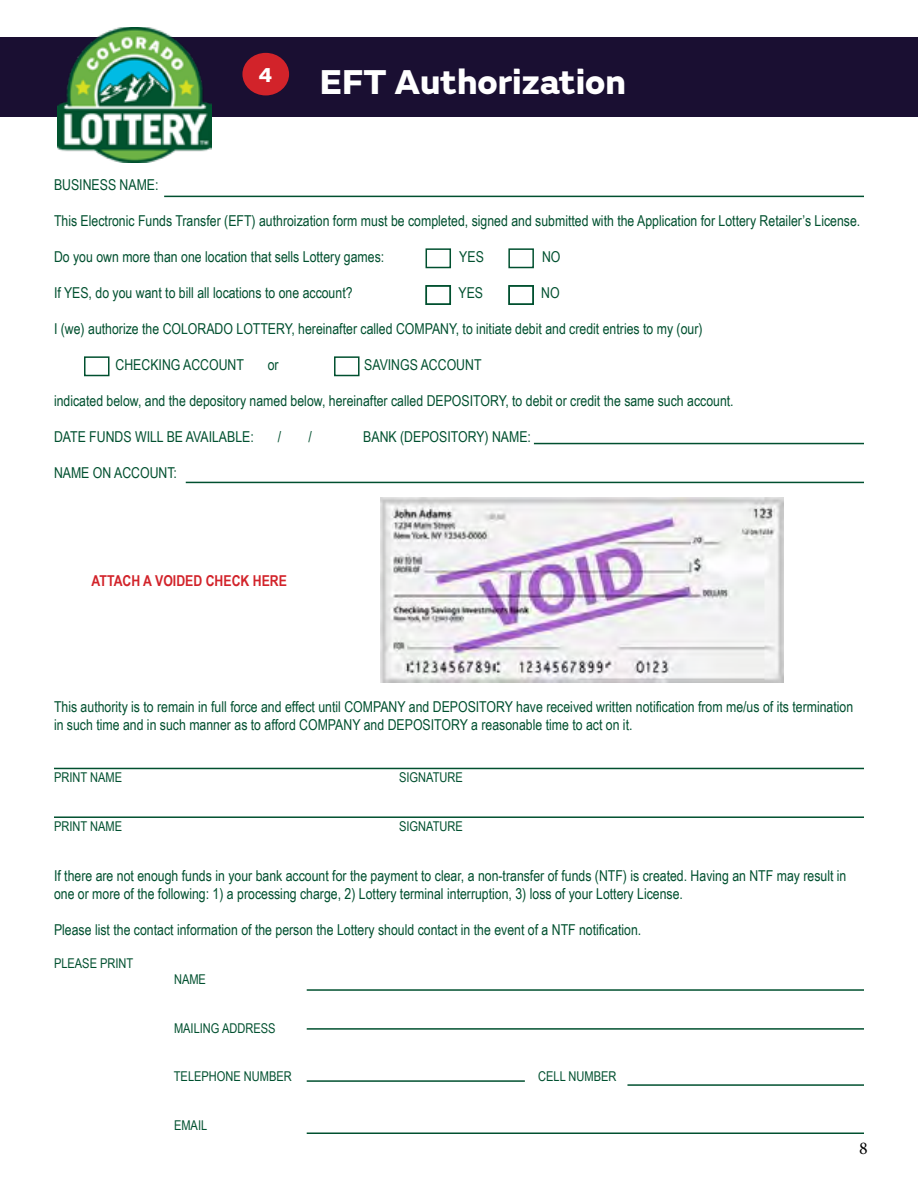
<style>
.page{position:relative;width:918px;height:1188px;background:#fff}
.page>*{position:absolute;margin:0;border:0;box-sizing:border-box;transform-origin:0 0}
.t1{font:800 36px "FS Emeric";color:#fff}
.t2{font:800 21px "FS Emeric";color:#fff}
.t3{font:18px "Minion Pro";color:#000}
.t4{font:15px/18px "Arial Narrow";color:#00502f}
.t5{font:700 15px "Arial Narrow";color:#d2232a}
.t6{font:13.5px "Arial Narrow";color:#00502f}
</style>
<div class="page">
<div style="left:0;top:37px;width:918px;height:80px;background:#1a0f32"></div>
<img style="left:57px;top:27px;width:155px;height:135px">
<div style="left:242px;top:53px;width:47px;height:42px;background:#d2232a;border-radius:50%"></div>
<img style="left:380px;top:497px;width:403px;height:185px">
<hr style="left:164px;top:196px;width:700px;height:1px;background:#00502f">
<hr style="left:534px;top:443px;width:330px;height:1px;background:#00502f">
<div style="left:508px;top:248px;width:26px;height:20px;border:2px solid #00502f"></div>
<div style="left:426px;top:248px;width:25px;height:20px;border:2px solid #00502f"></div>
<div style="left:84px;top:356px;width:26px;height:20px;border:2px solid #00502f"></div>
<div style="left:334px;top:356px;width:26px;height:20px;border:2px solid #00502f"></div>
<hr style="left:186px;top:482px;width:678px;height:1px;background:#00502f">
<hr style="left:54px;top:768px;width:810px;height:1px;background:#00502f">
<hr style="left:54px;top:816px;width:810px;height:2px;background:#00502f">
<hr style="left:307px;top:1132px;width:557px;height:2px;background:#00502f">
<hr style="left:307px;top:1080px;width:218px;height:2px;background:#00502f">
<hr style="left:307px;top:1028px;width:557px;height:2px;background:#00502f">
<hr style="left:307px;top:989px;width:557px;height:2px;background:#00502f">
<hr style="left:627px;top:1084px;width:237px;height:2px;background:#00502f">
<div style="left:508px;top:285px;width:26px;height:20px;border:2px solid #00502f"></div>
<div style="left:426px;top:285px;width:25px;height:20px;border:2px solid #00502f"></div>
<h2 class="t2" style="left:259px;top:58px;width:16px">4</h2>
<h1 class="t1" style="left:320px;top:53px;width:308px">EFT Authorization</h1>
<p class="t4" style="left:54px;top:175px;width:106px">BUSINESS NAME:</p>
<p class="t4" style="left:54px;top:211px;width:808px">This Electronic Funds Transfer (EFT) authroization form must be completed, signed and submitted with the Application for Lottery Retailer’s License.</p>
<p class="t4" style="left:54px;top:247px;width:332px">Do you own more than one location that sells Lottery games:</p>
<p class="t4" style="left:459px;top:247px;width:26px">YES</p>
<p class="t4" style="left:542px;top:247px;width:20px">NO</p>
<p class="t4" style="left:54px;top:283px;width:300px">If YES, do you want to bill all locations to one account?</p>
<p class="t4" style="left:458px;top:283px;width:26px">YES</p>
<p class="t4" style="left:541px;top:283px;width:20px">NO</p>
<p class="t4" style="left:54px;top:319px;width:650px">I (we) authorize the COLORADO LOTTERY, hereinafter called COMPANY, to initiate debit and credit entries to my (our)</p>
<p class="t4" style="left:116px;top:355px;width:130px">CHECKING ACCOUNT</p>
<p class="t4" style="left:268px;top:355px;width:12px">or</p>
<p class="t4" style="left:364px;top:355px;width:119px">SAVINGS ACCOUNT</p>
<p class="t4" style="left:54px;top:391px;width:681px">indicated below, and the depository named below, hereinafter called DEPOSITORY, to debit or credit the same such account.</p>
<p class="t4" style="left:54px;top:427px;width:201px">DATE FUNDS WILL BE AVAILABLE:</p>
<p class="t4" style="left:278px;top:427px;width:5px">/</p>
<p class="t4" style="left:309px;top:427px;width:5px">/</p>
<p class="t4" style="left:363px;top:427px;width:169px">BANK (DEPOSITORY) NAME:</p>
<p class="t4" style="left:54px;top:463px;width:125px">NAME ON ACCOUNT:</p>
<p class="t5" style="left:92px;top:570px;width:197px">ATTACH A VOIDED CHECK HERE</p>
<p class="t4" style="left:54px;top:697px;width:801px">This authority is to remain in full force and effect until COMPANY and DEPOSITORY have received written notification from me/us of its termination in such time and in such manner as to afford COMPANY and DEPOSITORY a reasonable time to act on it.</p>
<p class="t6" style="left:54px;top:768px;width:70px">PRINT NAME</p>
<p class="t6" style="left:399px;top:768px;width:65px">SIGNATURE</p>
<p class="t6" style="left:54px;top:816px;width:70px">PRINT NAME</p>
<p class="t6" style="left:399px;top:816px;width:65px">SIGNATURE</p>
<p class="t4" style="left:54px;top:867px;width:794px">If there are not enough funds in your bank account for the payment to clear, a non-transfer of funds (NTF) is created. Having an NTF may result in one or more of the following: 1) a processing charge, 2) Lottery terminal interruption, 3) loss of your Lottery License.</p>
<p class="t4" style="left:54px;top:921px;width:589px">Please list the contact information of the person the Lottery should contact in the event of a NTF notification.</p>
<p class="t6" style="left:54px;top:953px;width:81px">PLEASE PRINT</p>
<p class="t6" style="left:174px;top:969px;width:33px">NAME</p>
<p class="t6" style="left:174px;top:1018px;width:103px">MAILING ADDRESS</p>
<p class="t6" style="left:174px;top:1067px;width:120px">TELEPHONE NUMBER</p>
<p class="t6" style="left:538px;top:1067px;width:80px">CELL NUMBER</p>
<p class="t6" style="left:174px;top:1115px;width:35px">EMAIL</p>
<p class="t3" style="left:859px;top:1136px;width:10px">8</p>
</div>
